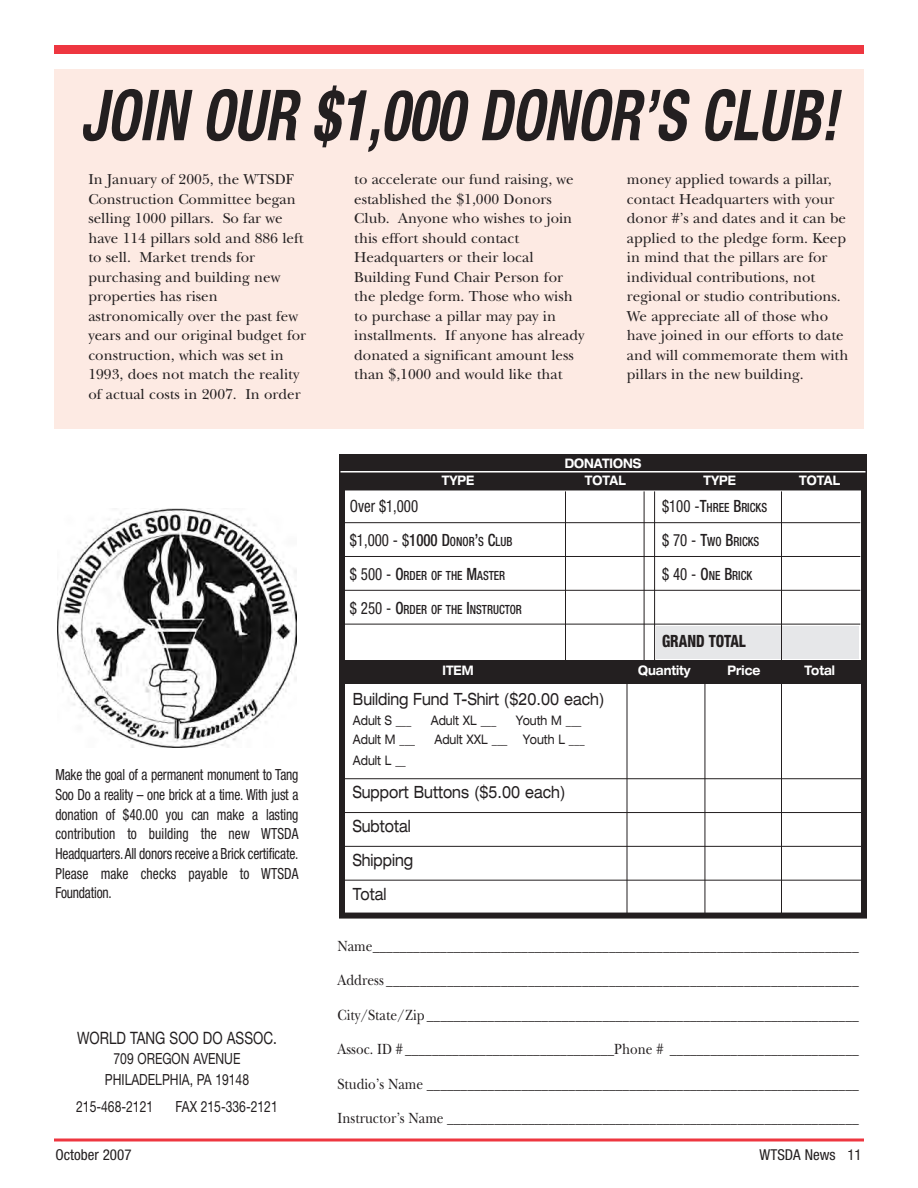
<style>
.page{position:relative;width:918px;height:1188px;background:#fff}
.page>*{position:absolute;margin:0;border:0;box-sizing:border-box;transform-origin:0 0}
.t1{font:italic 700 condensed 70.5px "Helvetica Neue";color:#231f20;scale:.82 1}
.t2{font:17.1px "Helvetica Neue";color:#231f20;scale:.79 1}
.t3{font:expanded 16.95px/33.8px "Helvetica Neue";color:#231f20;scale:.8 1}
.t4{font:condensed 16.95px "Helvetica Neue";color:#231f20;scale:.88 1}
.t5{font:800 condensed 16.95px "Helvetica Neue";color:#231f20;scale:.88 1}
.t6{font:15.3px "New Baskerville";color:#231f20;scale:.88 1}
.t7{font:condensed 15.3px/19.6px "Helvetica Neue";letter-spacing:.005em;color:#231f20;text-align:justify;scale:.88 1}
.t8{font:15.3px/20.5px "Helvetica Neue";color:#231f20;text-align:center;scale:.79 1}
.t9{font:15px/19.5px "New Baskerville";color:#231f20}
.t10{font:condensed 15px "Helvetica Neue";color:#231f20}
.t11{font:expanded 13.2px "Helvetica Neue";color:#231f20;scale:.8 1}
.t12{font:700 expanded 13.2px "Helvetica Neue";color:#fff;scale:.8 1}
.t13{font:500 condensed 12.75px "Helvetica Neue";color:#231f20;scale:.88 1}
.s1{font-weight:400;font-size:16.95px}
.s2{font-size:16.95px}
.s3{font-weight:500}
.s4{font-weight:500;font-size:12.75px}
</style>
<div class="page">
<div style="left:54px;top:45px;width:810px;height:9px;background:#ee3640"></div>
<svg style="left:54px;top:1138px;width:810px;height:4px;background:#f2686f"></svg>
<div style="left:339px;top:454px;width:528px;height:351px;background:#231f20"></div>
<div style="left:342px;top:487px;width:522px;height:429px;background:#fff"></div>
<div style="left:339px;top:484px;width:528px;height:435px;border:6px solid #231f20"></div>
<div style="left:656px;top:626px;width:203px;height:32px;background:#e6e7e9"></div>
<img style="left:58px;top:508px;width:238px;height:240px">
<hr style="left:340px;top:471px;width:526px;height:2px;background:#fff">
<hr style="left:565px;top:491px;width:1px;height:172px;background:#231f20">
<hr style="left:644px;top:491px;width:1px;height:172px;background:#231f20">
<hr style="left:654px;top:491px;width:1px;height:172px;background:#231f20">
<hr style="left:781px;top:491px;width:1px;height:172px;background:#231f20">
<div style="left:339px;top:660px;width:528px;height:23px;background:#231f20"></div>
<hr style="left:339px;top:522px;width:521px;height:1px;background:#231f20">
<hr style="left:339px;top:556px;width:521px;height:1px;background:#231f20">
<hr style="left:339px;top:590px;width:521px;height:1px;background:#231f20">
<hr style="left:339px;top:624px;width:521px;height:1px;background:#231f20">
<hr style="left:344px;top:778px;width:522px;height:1px;background:#231f20">
<hr style="left:344px;top:812px;width:522px;height:1px;background:#231f20">
<hr style="left:344px;top:846px;width:522px;height:1px;background:#231f20">
<hr style="left:344px;top:880px;width:522px;height:1px;background:#231f20">
<hr style="left:627px;top:680px;width:1px;height:233px;background:#231f20">
<hr style="left:705px;top:680px;width:1px;height:233px;background:#231f20">
<hr style="left:781px;top:680px;width:1px;height:233px;background:#231f20">
<div style="left:54px;top:69px;width:810px;height:360px;background:#fdeae3"></div>
<h1 class="t1" style="left:80px;top:90px;width:925px">JOIN OUR $1,000 DONOR’S CLUB!</h1>
<p class="t9" style="left:354px;top:172px;width:232px">to accelerate our fund raising, we established the $1,000 Donors<br>Club. Anyone who wishes to join this effort should contact<br>Headquarters or their local<br>Building Fund Chair Person for the pledge form. Those who wish to purchase a pillar may pay in installments. If anyone has already donated a significant amount less than $,1000 and would like that</p>
<p class="t9" style="left:627px;top:172px;width:223px">money applied towards a pillar, contact Headquarters with your donor #’s and dates and it can be applied to the pledge form. Keep in mind that the pillars are for individual contributions, not regional or studio contributions.<br>We appreciate all of those who have joined in our efforts to date and will commemorate them with pillars in the new building.</p>
<p class="t9" style="left:88px;top:172px;width:219px">In January of 2005, the WTSDF<br>Construction Committee began selling 1000 pillars. So far we have 114 pillars sold and 886 left to sell. Market trends for purchasing and building new properties has risen astronomically over the past few years and our original budget for construction, which was set in<br>1993, does not match the reality of actual costs in 2007. In order</p>
<p class="t12" style="left:565px;top:459px;width:97px">DONATIONS</p>
<p class="t12" style="left:442px;top:476px;width:42px">TYPE</p>
<p class="t12" style="left:585px;top:476px;width:53px">TOTAL</p>
<p class="t12" style="left:703px;top:476px;width:42px">TYPE</p>
<p class="t12" style="left:799px;top:476px;width:53px">TOTAL</p>
<p class="t4" style="left:350px;top:500px;width:79px">Over $1,000</p>
<p class="t13" style="left:662px;top:503px;width:121px"><span class="s1">$100 -</span><span class="s2">T</span>HREE <span class="s2">B</span>RICKS</p>
<p class="t4" style="left:350px;top:534px;width:186px">$1,000 - $<span class="s3">1000 D</span><span class="s4">ONOR</span><span class="s3">’</span><span class="s4">S</span> <span class="s3">C</span><span class="s4">LUB</span></p>
<p class="t13" style="left:662px;top:537px;width:112px"><span class="s1">$ 70 -</span> <span class="s2">T</span>WO <span class="s2">B</span>RICKS</p>
<p class="t13" style="left:350px;top:571px;width:178px"><span class="s1">$ 500 -</span> <span class="s2">O</span>RDER OF THE <span class="s2">M</span>ASTER</p>
<p class="t13" style="left:662px;top:571px;width:104px"><span class="s1">$ 40 -</span> <span class="s2">O</span>NE <span class="s2">B</span>RICK</p>
<p class="t13" style="left:350px;top:605px;width:197px"><span class="s1">$ 250 -</span> <span class="s2">O</span>RDER OF THE <span class="s2">I</span>NSTRUCTOR</p>
<p class="t5" style="left:662px;top:635px;width:97px">GRAND TOTAL</p>
<p class="t7" style="left:56px;top:767px;width:278px">Make the goal of a permanent monument to Tang Soo Do a reality – one brick at a time. With just a donation of $40.00 you can make a lasting contribution to building the new WTSDA Headquarters.All donors receive a Brick certificate.<br>Please make checks payable to WTSDA Foundation.</p>
<p class="t2" style="left:77px;top:1032px;width:254px">WORLD TANG SOO DO ASSOC.</p>
<p class="t8" style="left:105px;top:1050px;width:184px">709 OREGON AVENUE<br>PHILADELPHIA, PA 19148</p>
<p class="t8" style="left:76px;top:1098px;width:99px">215-468-2121</p>
<p class="t8" style="left:175px;top:1098px;width:131px">FAX 215-336-2121</p>
<p class="t12" style="left:443px;top:666px;width:40px">ITEM</p>
<p class="t12" style="left:638px;top:666px;width:67px">Quantity</p>
<p class="t12" style="left:727px;top:666px;width:43px">Price</p>
<p class="t12" style="left:805px;top:666px;width:39px">Total</p>
<p class="t3" style="left:353px;top:683px;width:316px">Building Fund T-Shirt ($20.00 each)</p>
<p class="t11" style="left:353px;top:716px;width:75px">Adult S ___</p>
<p class="t11" style="left:431px;top:716px;width:84px">Adult XL ___</p>
<p class="t11" style="left:516px;top:716px;width:84px">Youth M ___</p>
<p class="t11" style="left:353px;top:735px;width:79px">Adult M ___</p>
<p class="t11" style="left:434px;top:735px;width:189px">Adult XXL ___ Youth L ___</p>
<p class="t11" style="left:353px;top:755px;width:68px">Adult L __</p>
<p class="t3" style="left:353px;top:777px;width:267px">Support Buttons ($5.00 each)<br>Subtotal<br>Shipping<br>Total</p>
<p class="t6" style="left:338px;top:941px;width:594px">Name________________________________________________________________________</p>
<p class="t6" style="left:338px;top:975px;width:594px">Address ______________________________________________________________________</p>
<p class="t6" style="left:338px;top:1010px;width:594px">City/State/Zip ________________________________________________________________</p>
<p class="t6" style="left:338px;top:1044px;width:594px">Assoc. ID # _______________________________Phone # ____________________________</p>
<p class="t6" style="left:338px;top:1079px;width:594px">Studio’s Name ________________________________________________________________</p>
<p class="t6" style="left:338px;top:1113px;width:594px">Instructor’s Name _____________________________________________________________</p>
<p class="t10" style="left:56px;top:1149px;width:78px">October 2007</p>
<p class="t10" style="left:760px;top:1149px;width:104px">WTSDA News 11</p>
</div>
